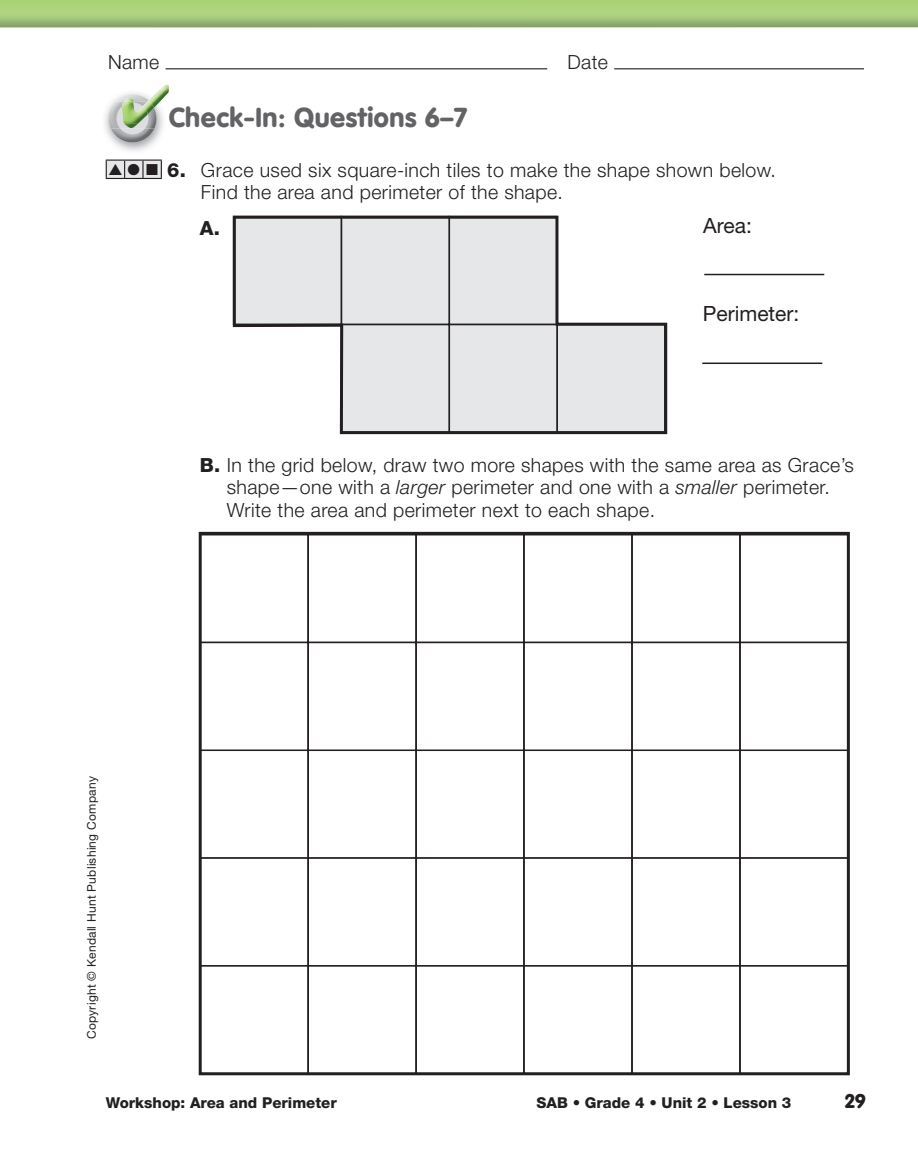
<style>
.page{position:relative;width:918px;height:1176px;background:#fff}
.page>*{position:absolute;margin:0;border:0;box-sizing:border-box;transform-origin:0 0}
.t1{font:900 27px "VAG Rounded Std";letter-spacing:.02em;color:#636366}
.t2{font:21px "Helvetica Neue";color:#231f20}
.t3{font:300 19.5px/22.5px "Helvetica Neue";letter-spacing:.02em;color:#231f20}
.t4{font:900 19.5px "VAG Rounded Std";color:#231f20}
.t5{font:800 19.5px "Helvetica Neue";color:#231f20}
.t6{font:15.75px "Zapf Dingbats Std";color:#231f20}
.t7{font:800 15px "Helvetica Neue";color:#231f20}
.t8{font:12px "Helvetica Neue";letter-spacing:.02em;color:#231f20}
.s1{font-weight:800}
.s2{font-style:italic}
</style>
<div class="page">
<div style="left:0;top:0;width:918px;height:13px;background:#acd47a"></div>
<img style="left:0;top:13px;width:918px;height:15px">
<hr style="left:166px;top:68px;width:381px;height:1px;background:#231f20">
<hr style="left:614px;top:68px;width:250px;height:1px;background:#231f20">
<img style="left:104px;top:93px;width:59px;height:58px">
<img style="left:115px;top:94px;width:33px;height:8px">
<img style="left:111px;top:129px;width:43px;height:13px">
<img style="left:109px;top:102px;width:48px;height:27px">
<img style="left:124px;top:123px;width:15px;height:5px">
<svg style="left:161px;top:85px;width:8px;height:10px"></svg>
<img style="left:148px;top:89px;width:18px;height:19px">
<img style="left:122px;top:114px;width:26px;height:9px">
<img style="left:124px;top:98px;width:26px;height:4px">
<img style="left:122px;top:102px;width:32px;height:12px">
<svg style="left:106px;top:159px;width:56px;height:19px"></svg>
<hr style="left:106px;top:178px;width:56px;height:1px;background:#231f20">
<svg style="left:232px;top:215px;width:436px;height:220px"></svg>
<hr style="left:704px;top:274px;width:120px;height:1px;background:#231f20">
<hr style="left:702px;top:362px;width:120px;height:2px;background:#231f20">
<div style="left:307px;top:534px;width:110px;height:109px;border:2px solid #231f20"></div>
<div style="left:200px;top:534px;width:109px;height:109px;border:2px solid #231f20"></div>
<div style="left:631px;top:534px;width:110px;height:109px;border:2px solid #231f20"></div>
<div style="left:523px;top:534px;width:110px;height:109px;border:2px solid #231f20"></div>
<div style="left:307px;top:749px;width:110px;height:109px;border:2px solid #231f20"></div>
<div style="left:200px;top:749px;width:109px;height:109px;border:2px solid #231f20"></div>
<div style="left:739px;top:749px;width:110px;height:109px;border:2px solid #231f20"></div>
<div style="left:631px;top:749px;width:110px;height:109px;border:2px solid #231f20"></div>
<div style="left:523px;top:749px;width:110px;height:109px;border:2px solid #231f20"></div>
<div style="left:415px;top:857px;width:110px;height:109px;border:2px solid #231f20"></div>
<div style="left:307px;top:857px;width:110px;height:109px;border:2px solid #231f20"></div>
<div style="left:200px;top:857px;width:109px;height:109px;border:2px solid #231f20"></div>
<div style="left:739px;top:857px;width:110px;height:109px;border:2px solid #231f20"></div>
<div style="left:631px;top:857px;width:110px;height:109px;border:2px solid #231f20"></div>
<div style="left:523px;top:857px;width:110px;height:109px;border:2px solid #231f20"></div>
<div style="left:415px;top:964px;width:110px;height:110px;border:2px solid #231f20"></div>
<div style="left:307px;top:964px;width:110px;height:110px;border:2px solid #231f20"></div>
<div style="left:200px;top:964px;width:109px;height:110px;border:2px solid #231f20"></div>
<div style="left:739px;top:964px;width:110px;height:110px;border:2px solid #231f20"></div>
<div style="left:631px;top:964px;width:110px;height:110px;border:2px solid #231f20"></div>
<div style="left:523px;top:964px;width:110px;height:110px;border:2px solid #231f20"></div>
<div style="left:307px;top:641px;width:110px;height:109px;border:2px solid #231f20"></div>
<div style="left:200px;top:641px;width:109px;height:109px;border:2px solid #231f20"></div>
<div style="left:631px;top:641px;width:110px;height:109px;border:2px solid #231f20"></div>
<div style="left:523px;top:641px;width:110px;height:109px;border:2px solid #231f20"></div>
<div style="left:199px;top:531px;width:651px;height:543px;border:3px solid #231f20"></div>
<p class="t3" style="left:108px;top:53px;width:53px">Name</p>
<p class="t3" style="left:567px;top:53px;width:42px">Date</p>
<p class="t6" style="left:108px;top:160px;width:51px">▲●■</p>
<h1 class="t1" style="left:169px;top:106px;width:300px">Check-In: Questions 6–7</h1>
<p class="t3" style="left:201px;top:160px;width:577px;text-indent:-34px"><span class="s1">6.</span> Grace used six square-inch tiles to make the shape shown below.<br>Find the area and perimeter of the shape.</p>
<p class="t5" style="left:200px;top:221px;width:22px">A.</p>
<p class="t2" style="left:703px;top:218px;width:50px">Area:</p>
<p class="t2" style="left:703px;top:306px;width:98px">Perimeter:</p>
<p class="t3" style="left:227px;top:455px;width:628px;text-indent:-27px"><span class="s1">B.</span> In the grid below, draw two more shapes with the same area as Grace’s shape—one with a <span class="s2">larger</span> perimeter and one with a <span class="s2">smaller</span> perimeter.<br>Write the area and perimeter next to each shape.</p>
<p class="t8" style="left:87px;top:1038px;width:264px;rotate:-90deg">Copyright © Kendall Hunt Publishing Company</p>
<p class="t7" style="left:106px;top:1097px;width:232px">Workshop: Area and Perimeter</p>
<p class="t7" style="left:537px;top:1097px;width:256px">SAB • Grade 4 • Unit 2 • Lesson 3</p>
<p class="t4" style="left:845px;top:1092px;width:22px">29</p>
</div>
